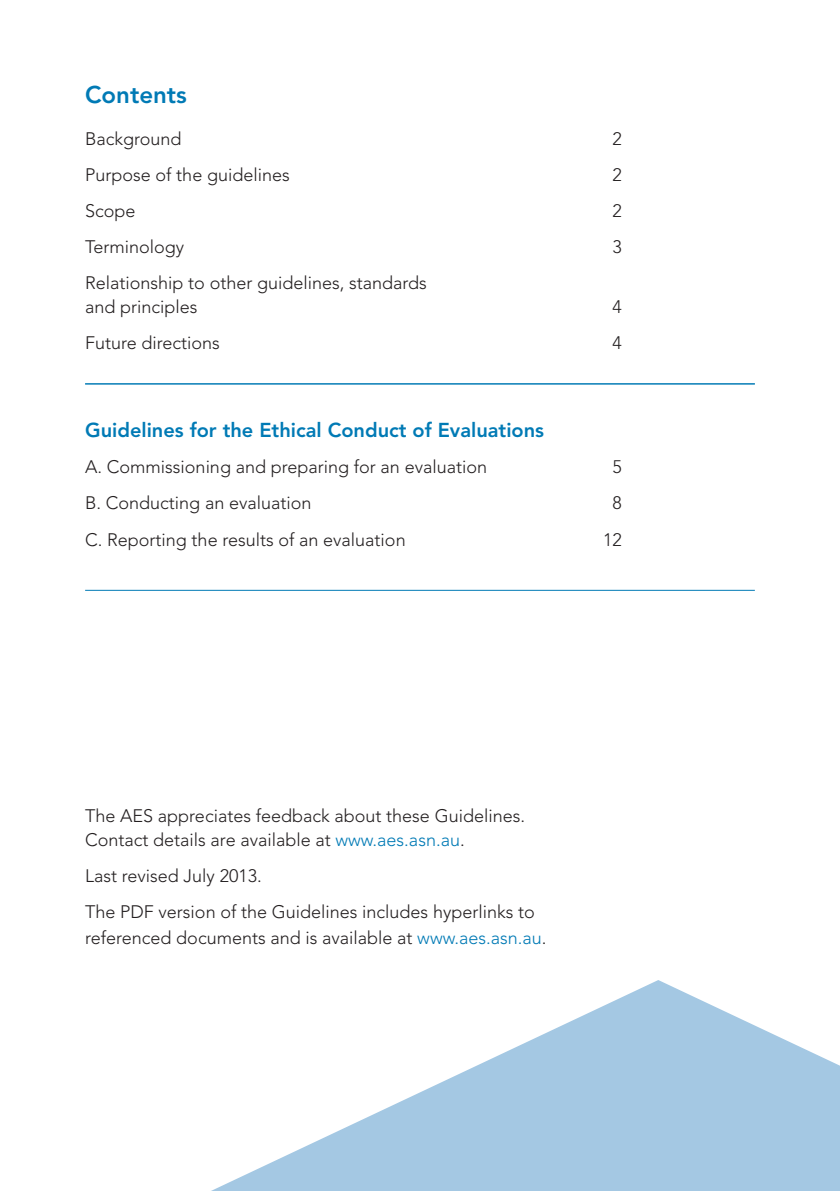
<style>
.page{position:relative;width:840px;height:1191px;background:#fff}
.page>*{position:absolute;margin:0;border:0;box-sizing:border-box;transform-origin:0 0}
.t1{font:800 24px "Avenir";color:#007ab5}
.t2{font:800 20px "Avenir";color:#007ab5}
.t3{font:300 18px/24px "Avenir";color:#231f20}
.s1{color:#007ab5}
</style>
<div class="page">
<svg style="left:211px;top:980px;width:628px;height:211px;fill:#a4c8e3"></svg>
<hr style="left:85px;top:383px;width:669px;height:1px;background:#007ab5">
<hr style="left:85px;top:590px;width:669px;height:1px;background:#007ab5">
<h1 class="t1" style="left:85px;top:81px;width:103px">Contents</h1>
<p class="t3" style="left:85px;top:126px;width:98px">Background</p>
<p class="t3" style="left:612px;top:126px;width:11px">2</p>
<p class="t3" style="left:85px;top:162px;width:206px">Purpose of the guidelines</p>
<p class="t3" style="left:612px;top:162px;width:11px">2</p>
<p class="t3" style="left:85px;top:198px;width:52px">Scope</p>
<p class="t3" style="left:612px;top:198px;width:11px">2</p>
<p class="t3" style="left:85px;top:234px;width:101px">Terminology</p>
<p class="t3" style="left:612px;top:234px;width:11px">3</p>
<p class="t3" style="left:85px;top:270px;width:343px">Relationship to other guidelines, standards and principles</p>
<p class="t3" style="left:612px;top:294px;width:11px">4</p>
<p class="t3" style="left:85px;top:330px;width:136px">Future directions</p>
<p class="t3" style="left:612px;top:330px;width:11px">4</p>
<p class="t2" style="left:85px;top:419px;width:460px">Guidelines for the Ethical Conduct of Evaluations</p>
<p class="t3" style="left:85px;top:455px;width:403px">A. Commissioning and preparing for an evaluation</p>
<p class="t3" style="left:612px;top:455px;width:11px">5</p>
<p class="t3" style="left:85px;top:491px;width:228px">B. Conducting an evaluation</p>
<p class="t3" style="left:612px;top:491px;width:11px">8</p>
<p class="t3" style="left:85px;top:527px;width:322px">C. Reporting the results of an evaluation</p>
<p class="t3" style="left:602px;top:527px;width:20px">12</p>
<p class="t3" style="left:85px;top:803px;width:441px">The AES appreciates feedback about these Guidelines.<br>Contact details are available at <span class="s1">www.aes.asn.au</span>.</p>
<p class="t3" style="left:85px;top:857px;width:451px;line-height:36px">Last revised July 2013.<br>The PDF version of the Guidelines includes hyperlinks to</p>
<p class="t3" style="left:85px;top:925px;width:462px">referenced documents and is available at <span class="s1">www.aes.asn.au</span>.</p>
</div>
